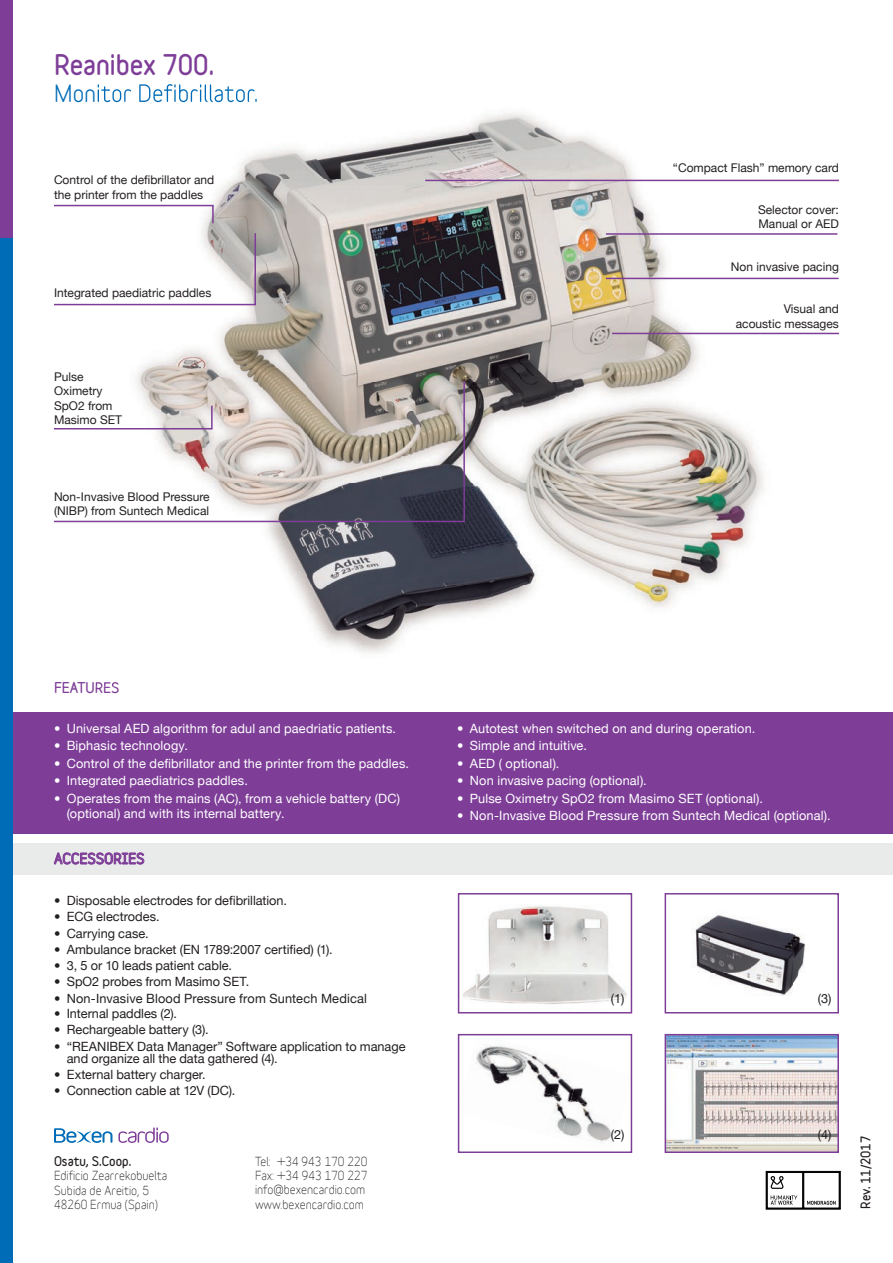
<style>
.page{position:relative;width:893px;height:1263px;background:#fff}
.page>*{position:absolute;margin:0;border:0;box-sizing:border-box;transform-origin:0 0}
.t1{font:900 25.5px "Variable";color:#7e3e98}
.t2{font:13.5px "Variable Regular 4";color:#7e3e98}
.t3{font:12.75px/15.3px "Helvetica Neue";letter-spacing:.015em;color:#fff}
.t4{font:12.75px/12px "Helvetica Neue";color:#231f20}
.t5{font:12px/14.4px "Helvetica Neue";color:#231f20}
.t6{font:12px/14.4px "Variable";color:#231f20}
.t7{font:900 12px "Variable";color:#231f20}
</style>
<div class="page">
<div style="left:0;top:0;width:13px;height:238px;background:#7e3e98"></div>
<div style="left:0;top:712px;width:893px;height:121px;background:#7e3e98"></div>
<div style="left:13px;top:843px;width:880px;height:31px;background:#e9ebea"></div>
<svg style="left:54px;top:852px;width:91px;height:13px"></svg>
<svg style="left:72px;top:685px;width:44px;height:4px"></svg>
<div style="left:0;top:238px;width:13px;height:1025px;background:#006cb7"></div>
<svg style="left:54px;top:1128px;width:58px;height:15px"></svg>
<svg style="left:118px;top:1127px;width:51px;height:16px"></svg>
<img style="left:693px;top:915px;width:113px;height:81px">
<div style="left:665px;top:893px;width:174px;height:120px;border:2px solid #7e3e98"></div>
<img style="left:668px;top:1037px;width:168px;height:113px">
<div style="left:665px;top:1034px;width:174px;height:119px;border:2px solid #7e3e98"></div>
<img style="left:463px;top:905px;width:164px;height:99px">
<div style="left:458px;top:893px;width:174px;height:120px;border:2px solid #7e3e98"></div>
<img style="left:476px;top:1045px;width:43px;height:28px">
<img style="left:519px;top:1050px;width:52px;height:36px">
<img style="left:571px;top:1086px;width:15px;height:14px">
<img style="left:488px;top:1073px;width:31px;height:12px">
<img style="left:542px;top:1086px;width:29px;height:45px">
<img style="left:560px;top:1100px;width:52px;height:42px">
<div style="left:458px;top:1034px;width:174px;height:119px;border:2px solid #7e3e98"></div>
<img style="left:106px;top:102px;width:733px;height:551px">
<img style="left:96px;top:682px;width:22px;height:4px">
<img style="left:97px;top:84px;width:160px;height:18px">
<hr style="left:606px;top:233px;width:231px;height:2px;background:#7e3e98">
<hr style="left:606px;top:278px;width:233px;height:1px;background:#7e3e98">
<hr style="left:612px;top:333px;width:227px;height:1px;background:#7e3e98">
<hr style="left:425px;top:180px;width:414px;height:1px;background:#7e3e98">
<svg style="left:54px;top:232px;width:203px;height:74px"></svg>
<svg style="left:54px;top:380px;width:412px;height:143px"></svg>
<svg style="left:766px;top:1171px;width:74px;height:38px"></svg>
<svg style="left:54px;top:404px;width:159px;height:26px"></svg>
<svg style="left:54px;top:204px;width:160px;height:21px"></svg>
<h1 class="t1" style="left:54px;top:48px;width:162px">Reanibex 700.</h1>
<p class="t5" style="left:54px;top:173px;width:162px">Control of the defibrillator and the printer from the paddles</p>
<p class="t5" style="left:54px;top:285px;width:159px">Integrated paediatric paddles</p>
<p class="t5" style="left:54px;top:369px;width:70px">Pulse<br>Oximetry<br>SpO2 from<br>Masimo SET</p>
<p class="t5" style="left:54px;top:489px;width:157px">Non-Invasive Blood Pressure (NIBP) from Suntech Medical</p>
<p class="t5" style="left:673px;top:160px;width:168px">“Compact Flash” memory card</p>
<p class="t5" style="left:758px;top:202px;width:82px">Selector cover:<br>Manual or AED</p>
<p class="t5" style="left:731px;top:259px;width:110px">Non invasive pacing</p>
<p class="t5" style="left:736px;top:302px;width:105px;text-align:right">Visual and acoustic messages</p>
<p class="t2" style="left:54px;top:677px;width:67px">FEATURES</p>
<p class="t3" style="left:54px;top:721px;width:344px">• Universal AED algorithm for adul and paedriatic patients.</p>
<p class="t3" style="left:54px;top:738px;width:135px">• Biphasic technology.</p>
<p class="t3" style="left:54px;top:755px;width:357px">• Control of the defibrillator and the printer from the paddles.</p>
<p class="t3" style="left:54px;top:773px;width:195px">• Integrated paediatrics paddles.</p>
<p class="t3" style="left:67px;top:790px;width:335px;text-indent:-13px">• Operates from the mains (AC), from a vehicle battery (DC) (optional) and with its internal battery.</p>
<p class="t2" style="left:54px;top:848px;width:92px">ACCESSORIES</p>
<p class="t4" style="left:54px;top:894px;width:235px">• Disposable electrodes for defibrillation.</p>
<p class="t4" style="left:54px;top:911px;width:107px">• ECG electrodes.</p>
<p class="t4" style="left:54px;top:927px;width:96px">• Carrying case.</p>
<p class="t4" style="left:54px;top:943px;width:280px">• Ambulance bracket (EN 1789:2007 certified) (1).</p>
<p class="t4" style="left:54px;top:959px;width:180px">• 3, 5 or 10 leads patient cable.</p>
<p class="t4" style="left:54px;top:976px;width:197px">• SpO2 probes from Masimo SET.</p>
<p class="t4" style="left:54px;top:992px;width:314px">• Non-Invasive Blood Pressure from Suntech Medical</p>
<p class="t4" style="left:54px;top:1007px;width:124px">• Internal paddles (2).</p>
<p class="t4" style="left:54px;top:1024px;width:156px">• Rechargeable battery (3).</p>
<p class="t4" style="left:67px;top:1040px;width:340px;text-indent:-13px">• “REANIBEX Data Manager” Software application to manage and organize all the data gathered (4).</p>
<p class="t4" style="left:54px;top:1068px;width:153px">• External battery charger.</p>
<p class="t4" style="left:54px;top:1084px;width:183px">• Connection cable at 12V (DC).</p>
<p class="t7" style="left:54px;top:1153px;width:79px">Osatu, S.Coop.</p>
<p class="t6" style="left:54px;top:1167px;width:115px">Edificio Zearrekobuelta<br>Subida de Areitio, 5<br>48260 Ermua (Spain)</p>
<p class="t6" style="left:255px;top:1153px;width:114px">Tel: +34 943 170 220<br>Fax: +34 943 170 227 info@bexencardio.com www.bexencardio.com</p>
<p class="t3" style="left:457px;top:721px;width:300px">• Autotest when switched on and during operation.</p>
<p class="t3" style="left:457px;top:738px;width:131px">• Simple and intuitive.</p>
<p class="t3" style="left:457px;top:755px;width:104px">• AED ( optional).</p>
<p class="t3" style="left:457px;top:773px;width:191px">• Non invasive pacing (optional).</p>
<p class="t3" style="left:457px;top:790px;width:307px">• Pulse Oximetry SpO2 from Masimo SET (optional).</p>
<p class="t3" style="left:457px;top:808px;width:375px">• Non-Invasive Blood Pressure from Suntech Medical (optional).</p>
<p class="t4" style="left:611px;top:992px;width:15px">(1)</p>
<p class="t4" style="left:818px;top:992px;width:15px">(3)</p>
<p class="t4" style="left:611px;top:1128px;width:15px">(2)</p>
<p class="t4" style="left:818px;top:1128px;width:15px">(4)</p>
<p class="t7" style="left:858px;top:1209px;width:74px;rotate:-90deg">Rev. 11/2017</p>
</div>
